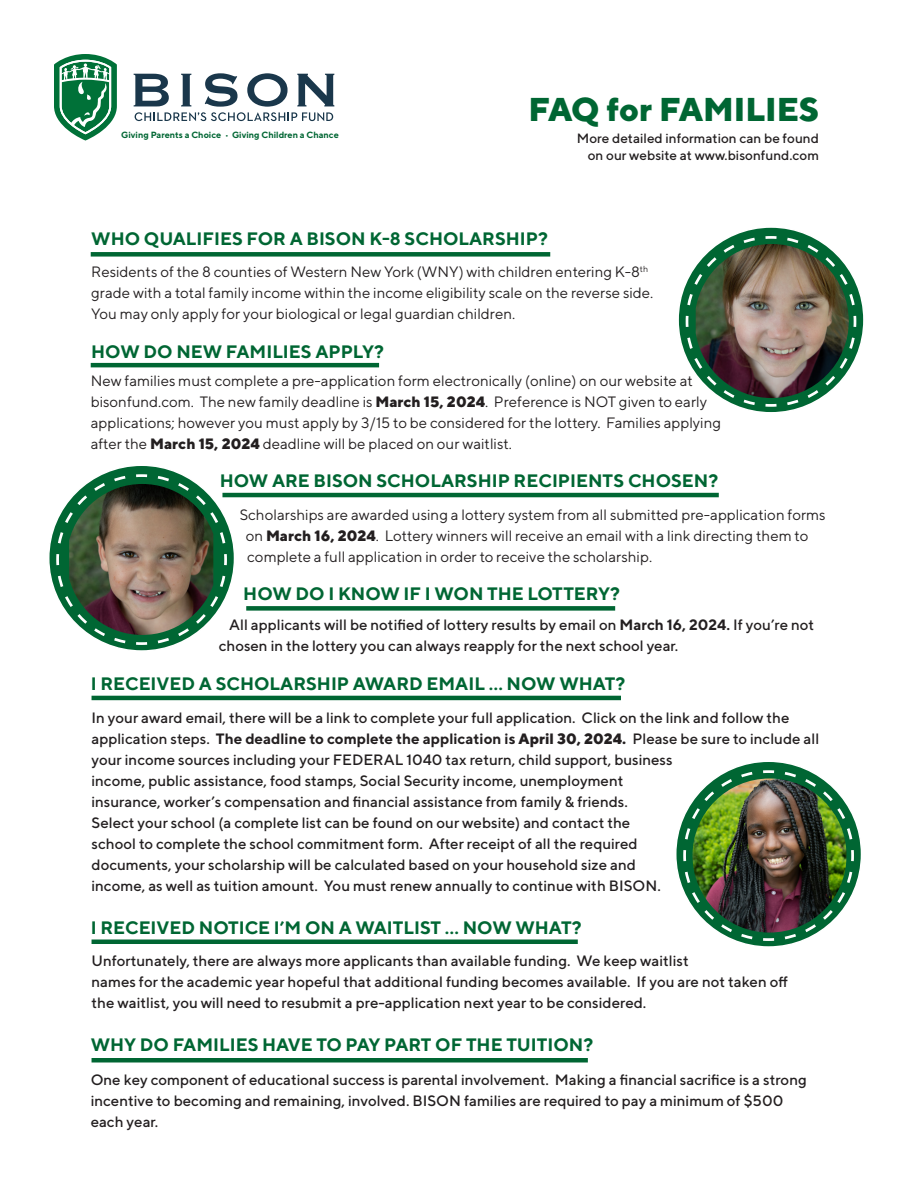
<style>
.page{position:relative;width:918px;height:1188px;background:#fff}
.page>*{position:absolute;margin:0;border:0;box-sizing:border-box;transform-origin:0 0}
.t1{font:800 33px "TT Norms";color:#063}
.t2{font:700 18px "TT Norms";color:#063}
.t3{font:500 15px/21px "TT Norms";color:#231f20}
.t4{font:15px/21px "TT Norms";color:#231f20}
.t5{font:500 13.5px "TT Norms";color:#231f20}
.t6{font:700 9px "TT Norms";color:#063}
.s1{font-weight:400}
.s2{font-weight:800}
.s3{font-weight:700}
</style>
<div class="page">
<svg style="left:678px;top:227px;width:186px;height:186px"></svg>
<svg style="left:684px;top:235px;width:174px;height:173px"></svg>
<img style="left:696px;top:244px;width:153px;height:154px">
<svg style="left:676px;top:761px;width:186px;height:186px"></svg>
<svg style="left:682px;top:769px;width:173px;height:173px"></svg>
<img style="left:692px;top:778px;width:155px;height:155px;border-radius:77px">
<svg style="left:49px;top:465px;width:186px;height:186px"></svg>
<svg style="left:55px;top:473px;width:173px;height:173px"></svg>
<img style="left:69px;top:484px;width:144px;height:151px">
<svg style="left:54px;top:54px;width:63px;height:87px"></svg>
<svg style="left:134px;top:73px;width:200px;height:48px"></svg>
<div style="left:91px;top:252px;width:459px;height:5px;background:#063"></div>
<hr style="left:91px;top:363px;width:288px;height:4px;background:#063">
<hr style="left:222px;top:493px;width:497px;height:4px;background:#063">
<div style="left:246px;top:606px;width:369px;height:5px;background:#063"></div>
<hr style="left:92px;top:696px;width:529px;height:4px;background:#063">
<hr style="left:92px;top:940px;width:486px;height:4px;background:#063">
<div style="left:92px;top:1058px;width:496px;height:5px;background:#063"></div>
<p class="t6" style="left:121px;top:129px;width:219px">Giving Parents a Choice <span class="s1">•</span> Giving Children a Chance</p>
<p class="t1" style="left:529px;top:88px;width:292px">FAQ for FAMILIES</p>
<p class="t5" style="left:577px;top:130px;width:244px">More detailed information can be found</p>
<p class="t5" style="left:588px;top:147px;width:233px">on our website at www.bisonfund.com</p>
<p class="t2" style="left:91px;top:227px;width:458px">WHO QUALIFIES FOR A BISON K-8 SCHOLARSHIP?</p>
<p class="t4" style="left:91px;top:261px;width:564px">Residents of the 8 counties of Western New York (WNY) with children entering K-8<sup>th </sup>grade with a total family income within the income eligibility scale on the reverse side.<br>You may only apply for your biological or legal guardian children.</p>
<p class="t2" style="left:91px;top:340px;width:294px">HOW DO NEW FAMILIES APPLY?</p>
<p class="t4" style="left:91px;top:370px;width:632px">New families must complete a pre-application form electronically (online) on our website at bisonfund.com. The new family deadline is <span class="s2">March 15, 2024</span>. Preference is NOT given to early applications; however you must apply by 3/15 to be considered for the lottery. Families applying after the <span class="s2">March 15, 2024</span> deadline will be placed on our waitlist.</p>
<p class="t2" style="left:220px;top:469px;width:500px">HOW ARE BISON SCHOLARSHIP RECIPIENTS CHOSEN?</p>
<p class="t4" style="left:246px;top:504px;width:581px;text-indent:-6px">Scholarships are awarded using a lottery system from all submitted pre-application forms on <span class="s2">March 16, 2024</span>. Lottery winners will receive an email with a link directing them to complete a full application in order to receive the scholarship.</p>
<p class="t2" style="left:243px;top:582px;width:378px">HOW DO I KNOW IF I WON THE LOTTERY?</p>
<p class="t3" style="left:219px;top:613px;width:597px;text-indent:10px">All applicants will be notified of lottery results by email on <span class="s3">March 16, 2024.</span> If you’re not chosen in the lottery you can always reapply for the next school year.</p>
<p class="t2" style="left:91px;top:673px;width:536px">I RECEIVED A SCHOLARSHIP AWARD EMAIL ... NOW WHAT?</p>
<p class="t3" style="left:92px;top:707px;width:729px">In your award email, there will be a link to complete your full application. Click on the link and follow the application steps. <span class="s3">The deadline to complete the application is</span> <span class="s2">April 30, 2024.</span> Please be sure to include all your income sources including your FEDERAL 1040 tax return, child support, business<br>income, public assistance, food stamps, Social Security income, unemployment<br>insurance, worker’s compensation and financial assistance from family &amp; friends.<br>Select your school (a complete list can be found on our website) and contact the<br>school to complete the school commitment form. After receipt of all the required<br>documents, your scholarship will be calculated based on your household size and<br>income, as well as tuition amount. You must renew annually to continue with BISON.</p>
<p class="t2" style="left:91px;top:916px;width:492px">I RECEIVED NOTICE I’M ON A WAITLIST ... NOW WHAT?</p>
<p class="t3" style="left:92px;top:949px;width:698px">Unfortunately, there are always more applicants than available funding. We keep waitlist<br>names for the academic year hopeful that additional funding becomes available. If you are not taken off the waitlist, you will need to resubmit a pre-application next year to be considered.</p>
<p class="t2" style="left:91px;top:1034px;width:504px">WHY DO FAMILIES HAVE TO PAY PART OF THE TUITION?</p>
<p class="t3" style="left:91px;top:1069px;width:718px">One key component of educational success is parental involvement. Making a financial sacrifice is a strong incentive to becoming and remaining, involved. BISON families are required to pay a minimum of $500 each year.</p>
</div>
